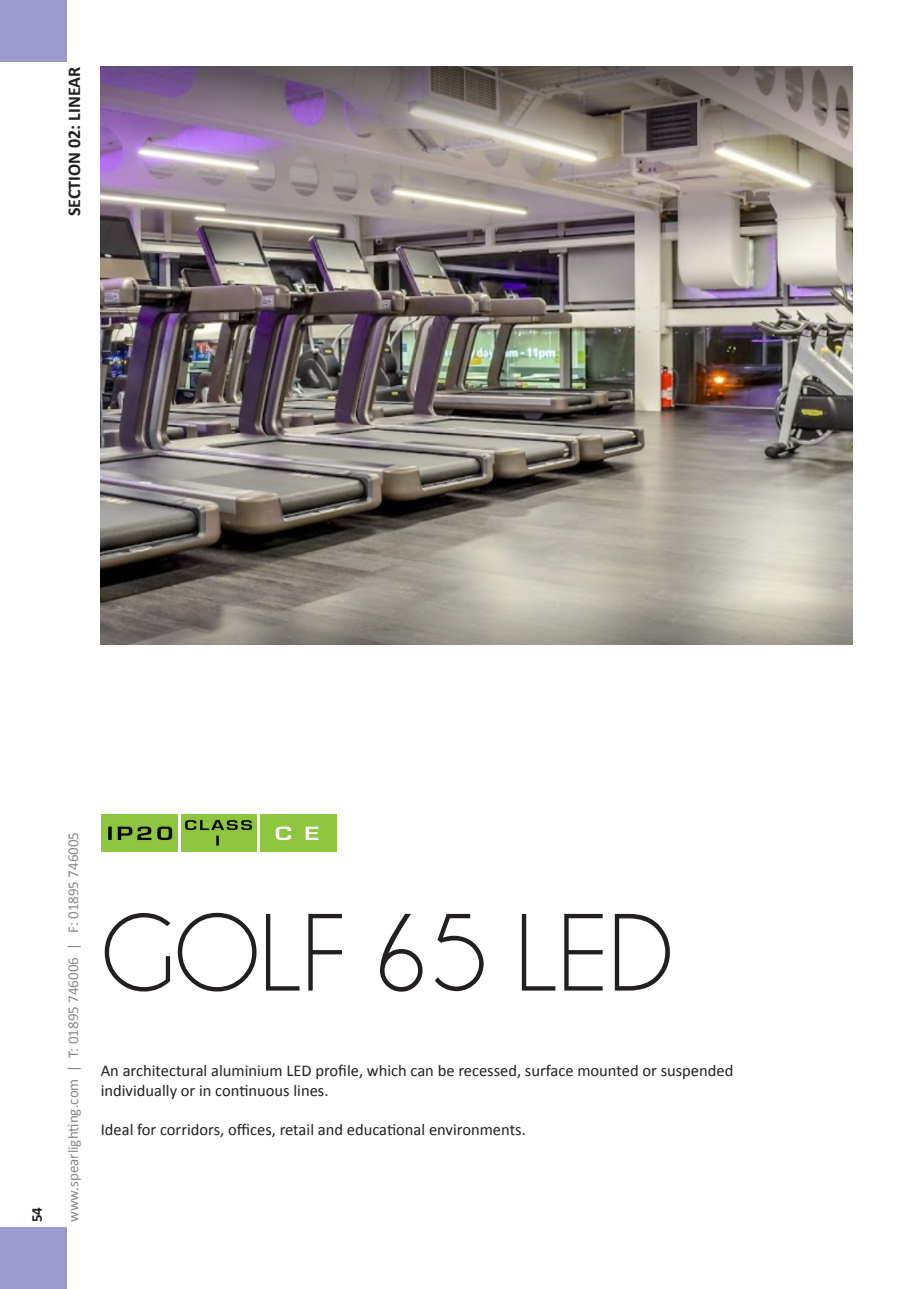
<style>
.page{position:relative;width:919px;height:1289px;background:#fff}
.page>*{position:absolute;margin:0;border:0;box-sizing:border-box;transform-origin:0 0}
.t1{font:111px "Champagne&Limousines";color:#231f20}
.t2{font:700 18px "Calibri";color:#231f20}
.t3{font:16.5px/19.8px "Calibri";color:#231f20}
.t4{font:15px "Calibri";color:#86888b}
.t5{font:700 15px "Calibri";color:#231f20}
</style>
<div class="page">
<img style="left:100px;top:67px;width:752px;height:577px">
<img style="left:102px;top:814px;width:75px;height:37px">
<img style="left:181px;top:814px;width:75px;height:37px">
<img style="left:260px;top:814px;width:76px;height:37px">
<div style="left:0;top:0;width:67px;height:62px;background:#9c9ace"></div>
<div style="left:0;top:1227px;width:67px;height:61px;background:#9c9ace"></div>
<p class="t2" style="left:63px;top:216px;width:151px;rotate:-90deg">SECTION 02: LINEAR</p>
<p class="t5" style="left:27px;top:1222px;width:17px;rotate:-90deg">54</p>
<p class="t4" style="left:64px;top:1222px;width:392px;rotate:-90deg">www.spearlighting.com | T: 01895 746006 | F: 01895 746005</p>
<p class="t1" style="left:101px;top:897px;width:574px">GOLF 65 LED</p>
<p class="t3" style="left:101px;top:1060px;width:634px">An architectural aluminium LED profile, which can be recessed, surface mounted or suspended individually or in continuous lines.</p>
<p class="t3" style="left:101px;top:1119px;width:426px">Ideal for corridors, offices, retail and educational environments.</p>
</div>
